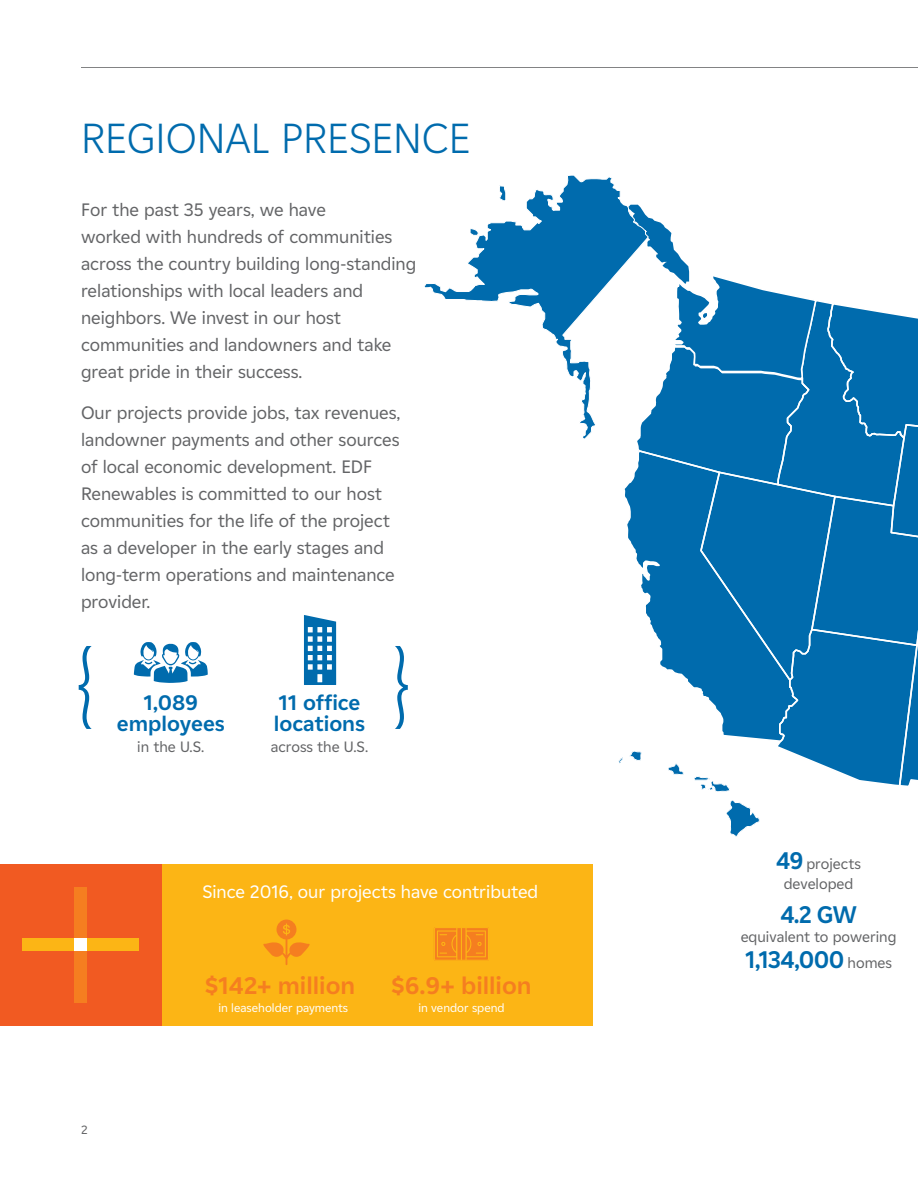
<style>
.page{position:relative;width:918px;height:1188px;background:#fff}
.page>*{position:absolute;margin:0;border:0;box-sizing:border-box;transform-origin:0 0}
.t1{font:300 94.5px "EDF2020";color:#006bad;scale:.71 1}
.t2{font:300 42px "EDF2020";color:#006bad}
.t3{font:700 24px "EDF2020";color:#f57e20}
.t4{font:700 24px "EDF2020";letter-spacing:-.025em;color:#006bad;scale:.95 1}
.t5{font:700 21px/21px "EDF2020";color:#006bad;text-align:center}
.t6{font:18px/27px "EDF2020";color:#636466}
.t7{font:18px "EDF2020";color:#fff}
.t8{font:15px/19.5px "EDF2020";color:#636466;text-align:center}
.t9{font:12px "EDF2020";color:#fff}
.t10{font:12px "EDF2020";color:#636466}
.s1{font-weight:700;font-size:24px;color:#006bad}
.s2{font-weight:400;font-size:15px;color:#636466}
</style>
<div class="page">
<div style="left:161px;top:864px;width:432px;height:162px;background:#fcb515"></div>
<svg style="left:134px;top:642px;width:74px;height:41px"></svg>
<svg style="left:304px;top:615px;width:32px;height:70px"></svg>
<hr style="left:81px;top:67px;width:837px;height:1px;background:#636466">
<svg style="left:424px;top:175px;width:214px;height:264px"></svg>
<svg style="left:469px;top:225px;width:11px;height:12px"></svg>
<svg style="left:498px;top:185px;width:9px;height:17px"></svg>
<svg style="left:618px;top:205px;width:300px;height:632px"></svg>
<svg style="left:434px;top:927px;width:55px;height:34px"></svg>
<div style="left:0;top:864px;width:162px;height:162px;background:#f15a22"></div>
<div style="left:74px;top:951px;width:13px;height:52px;background:#f57e20"></div>
<div style="left:74px;top:887px;width:13px;height:52px;background:#f57e20"></div>
<div style="left:87px;top:939px;width:52px;height:12px;background:#fcb515"></div>
<div style="left:22px;top:939px;width:52px;height:12px;background:#fcb515"></div>
<div style="left:74px;top:939px;width:13px;height:12px;background:#fff"></div>
<svg style="left:263px;top:920px;width:47px;height:45px"></svg>
<h2 class="t2" style="left:81px;top:109px;width:391px">REGIONAL PRESENCE</h2>
<p class="t6" style="left:81px;top:196px;width:337px">For the past 35 years, we have<br>worked with hundreds of communities across the country building long-standing relationships with local leaders and neighbors. We invest in our host communities and landowners and take great pride in their success.</p>
<p class="t6" style="left:81px;top:398px;width:321px">Our projects provide jobs, tax revenues, landowner payments and other sources of local economic development. EDF Renewables is committed to our host communities for the life of the project as a developer in the early stages and long-term operations and maintenance provider.</p>
<h1 class="t1" style="left:77px;top:616px;width:27px">{</h1>
<h1 class="t1" style="left:391px;top:616px;width:27px">}</h1>
<p class="t5" style="left:274px;top:692px;width:93px;text-align:left">11 office locations</p>
<p class="t8" style="left:271px;top:737px;width:99px">across the U.S.</p>
<p class="t5" style="left:117px;top:692px;width:110px">1,089 employees</p>
<p class="t8" style="left:137px;top:737px;width:69px">in the U.S.</p>
<p class="t7" style="left:203px;top:879px;width:337px">Since 2016, our projects have contributed</p>
<p class="t10" style="left:81px;top:1121px;width:8px">2</p>
<h3 class="t3" style="left:205px;top:968px;width:152px">$142+ million</h3>
<p class="t9" style="left:218px;top:999px;width:131px">in leaseholder payments</p>
<h3 class="t3" style="left:391px;top:968px;width:142px">$6.9+ billion</h3>
<p class="t9" style="left:418px;top:999px;width:88px">in vendor spend</p>
<p class="t8" style="left:776px;top:854px;width:86px"><span class="s1">49</span> projects developed</p>
<h3 class="t4" style="left:780px;top:897px;width:82px">4.2 GW</h3>
<p class="t8" style="left:741px;top:927px;width:157px">equivalent to powering</p>
<h3 class="t4" style="left:745px;top:942px;width:156px">1,134,000 <span class="s2">homes</span></h3>
</div>
